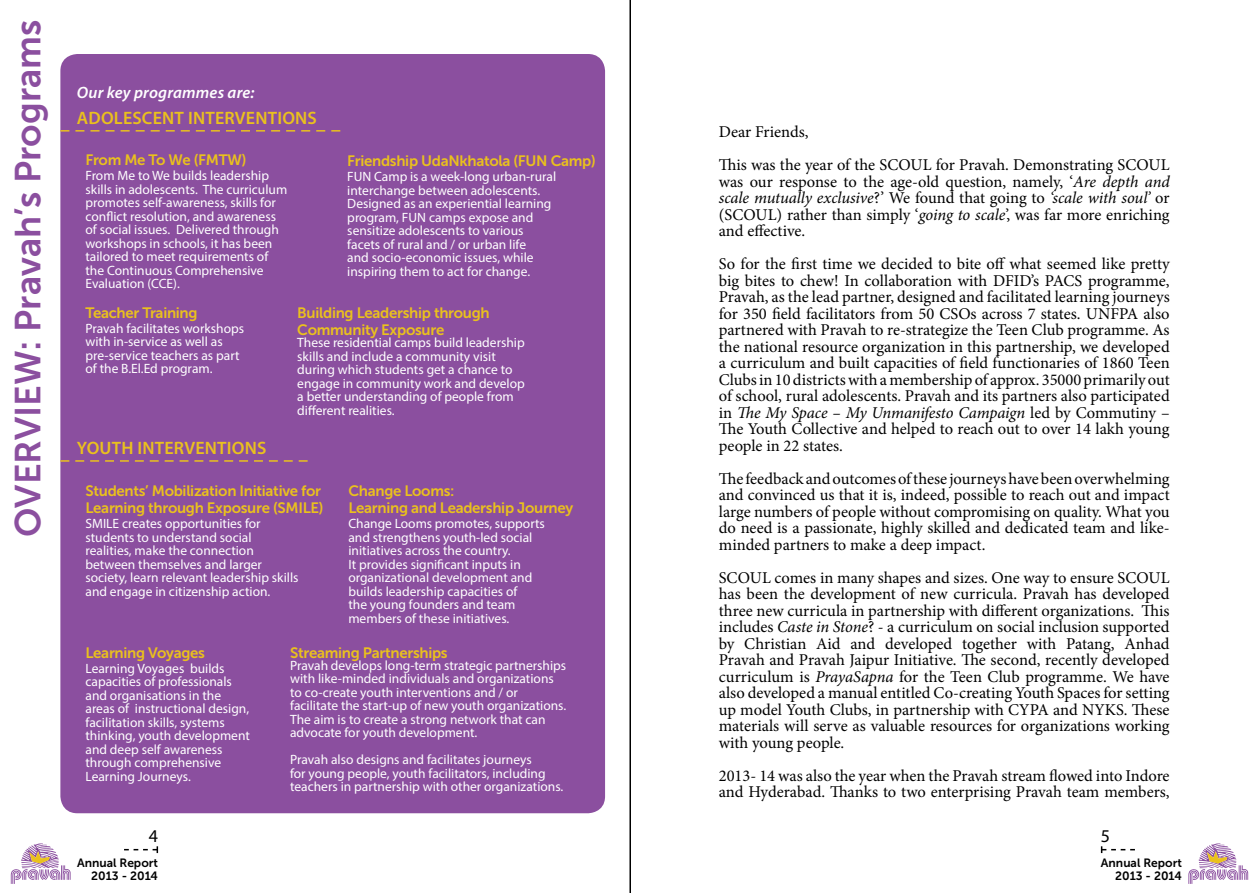
<style>
.page{position:relative;width:1259px;height:893px;background:#fff}
.page>*{position:absolute;margin:0;border:0;box-sizing:border-box;transform-origin:0 0}
.t1{font:36px "Museo Sans 700";color:#8b4f9f}
.t2{font:600 18px "Myriad Pro";letter-spacing:.01em;color:#eac11d}
.t3{font:18px "Myriad Pro";color:#000}
.t4{font:16.5px/16.5px "Minion Pro";color:#000;text-align:justify}
.t5{font:italic 600 16.5px "Myriad Pro";letter-spacing:.01em;color:#fff}
.t6{font:15px/16.6px "Museo Sans 700";letter-spacing:-.02em;color:#eac11d}
.t7{font:13.5px/13.5px "Myriad Pro";color:#fff}
.t8{font:12px/13.5px "Museo Sans 700";color:#000;text-align:right}
.s1{font-style:italic}
</style>
<div class="page">
<div style="left:60px;top:54px;width:545px;height:759px;background:#8b4f9f;border-radius:17px"></div>
<svg style="left:60px;top:130px;width:280px;height:2px"></svg>
<svg style="left:60px;top:460px;width:248px;height:2px"></svg>
<svg style="left:124px;top:846px;width:34px;height:7px"></svg>
<svg style="left:1101px;top:846px;width:34px;height:7px"></svg>
<svg style="left:1188px;top:843px;width:60px;height:41px"></svg>
<svg style="left:11px;top:843px;width:60px;height:41px"></svg>
<hr style="left:629px;top:0;width:2px;height:893px;background:#000">
<h1 class="t1" style="left:8px;top:537px;width:519px;rotate:-90deg">OVERVIEW: Pravah’s Programs</h1>
<p class="t5" style="left:77px;top:82px;width:179px">Our key programmes are:</p>
<p class="t2" style="left:77px;top:106px;width:241px">ADOLESCENT INTERVENTIONS</p>
<p class="t6" style="left:85px;top:151px;width:162px">From Me To We (FMTW)</p>
<p class="t7" style="left:85px;top:169px;width:203px">From Me to We builds leadership skills in adolescents. The curriculum promotes self-awareness, skills for conflict resolution, and awareness of social issues. Delivered through workshops in schools, it has been tailored to meet requirements of the Continuous Comprehensive<br>Evaluation (CCE).</p>
<p class="t6" style="left:347px;top:152px;width:250px">Friendship UdaNkhatola (FUN Camp)</p>
<p class="t7" style="left:347px;top:170px;width:210px">FUN Camp is a week-long urban-rural interchange between adolescents.<br>Designed as an experiential learning program, FUN camps expose and sensitize adolescents to various facets of rural and / or urban life<br>and socio-economic issues, while inspiring them to act for change.</p>
<p class="t6" style="left:85px;top:305px;width:114px">Teacher Training</p>
<p class="t7" style="left:85px;top:321px;width:160px">Pravah facilitates workshops with in-service as well as pre-service teachers as part of the B.El.Ed program.</p>
<p class="t2" style="left:77px;top:436px;width:191px">YOUTH INTERVENTIONS</p>
<p class="t6" style="left:297px;top:305px;width:194px">Building Leadership through<br>Community Exposure</p>
<p class="t7" style="left:297px;top:336px;width:229px">These residential camps build leadership skills and include a community visit during which students get a chance to engage in community work and develop a better understanding of people from different realities.</p>
<p class="t6" style="left:85px;top:482px;width:239px">Students’ Mobilization Initiative for<br>Learning through Exposure (SMILE)</p>
<p class="t7" style="left:85px;top:517px;width:215px">SMILE creates opportunities for students to understand social realities, make the connection between themselves and larger society, learn relevant leadership skills and engage in citizenship action.</p>
<p class="t6" style="left:348px;top:482px;width:226px">Change Looms:<br>Learning and Leadership Journey</p>
<p class="t7" style="left:348px;top:517px;width:198px">Change Looms promotes, supports and strengthens youth-led social initiatives across the country.<br>It provides significant inputs in organizational development and builds leadership capacities of<br>the young founders and team members of these initiatives.</p>
<p class="t6" style="left:85px;top:645px;width:121px">Learning Voyages</p>
<p class="t7" style="left:85px;top:661px;width:166px">Learning Voyages builds capacities of professionals and organisations in the areas of instructional design, facilitation skills, systems thinking, youth development and deep self awareness through comprehensive<br>Learning Journeys.</p>
<p class="t6" style="left:290px;top:644px;width:159px">Streaming Partnerships</p>
<p class="t7" style="left:290px;top:658px;width:278px">Pravah develops long-term strategic partnerships with like-minded individuals and organizations to co-create youth interventions and / or facilitate the start-up of new youth organizations.<br>The aim is to create a strong network that can advocate for youth development.</p>
<p class="t7" style="left:290px;top:753px;width:275px">Pravah also designs and facilitates journeys<br>for young people, youth facilitators, including teachers in partnership with other organizations.</p>
<p class="t4" style="left:719px;top:115px;width:452px;line-height:33px">Dear Friends,<br>This was the year of the SCOUL for Pravah. Demonstrating SCOUL</p>
<p class="t4" style="left:719px;top:173px;width:452px">was our response to the age-old question, namely, ‘<span class="s1">Are depth and scale mutually exclusive</span>?’ We found that going to <span class="s1">‘scale with soul’</span> or (SCOUL) rather than simply ‘<span class="s1">going to scale</span>’, was far more enriching and effective.</p>
<p class="t4" style="left:719px;top:256px;width:452px">So for the first time we decided to bite off what seemed like pretty big bites to chew! In collaboration with DFID’s PACS programme, Pravah, as the lead partner, designed and facilitated learning journeys for 350 field facilitators from 50 CSOs across 7 states. UNFPA also partnered with Pravah to re-strategize the Teen Club programme. As the national resource organization in this partnership, we developed a curriculum and built capacities of field functionaries of 1860 Teen Clubs in 10 districts with a membership of approx. 35000 primarily out of school, rural adolescents. Pravah and its partners also participated in <span class="s1">The My Space – My Unmanifesto Campaign</span> led by Commutiny – The Youth Collective and helped to reach out to over 14 lakh young people in 22 states.</p>
<p class="t4" style="left:719px;top:470px;width:452px">The feedback and outcomes of these journeys have been overwhelming and convinced us that it is, indeed, possible to reach out and impact large numbers of people without compromising on quality. What you do need is a passionate, highly skilled and dedicated team and like&shy;minded partners to make a deep impact.</p>
<p class="t4" style="left:719px;top:569px;width:452px">SCOUL comes in many shapes and sizes. One way to ensure SCOUL has been the development of new curricula. Pravah has developed three new curricula in partnership with different organizations. This includes <span class="s1">Caste in Stone</span>? - a curriculum on social inclusion supported by Christian Aid and developed together with Patang, Anhad Pravah and Pravah Jaipur Initiative. The second, recently developed curriculum is <span class="s1">PrayaSapna</span> for the Teen Club programme. We have also developed a manual entitled Co-creating Youth Spaces for setting up model Youth Clubs, in partnership with CYPA and NYKS. These materials will serve as valuable resources for organizations working with young people.</p>
<p class="t4" style="left:719px;top:767px;width:452px">2013- 14 was also the year when the Pravah stream flowed into Indore and Hyderabad. Thanks to two enterprising Pravah team members,</p>
<p class="t3" style="left:149px;top:825px;width:11px">4</p>
<p class="t3" style="left:1101px;top:825px;width:11px">5</p>
<p class="t8" style="left:77px;top:856px;width:82px">Annual Report<br>2013 - 2014</p>
<p class="t8" style="left:1101px;top:856px;width:82px">Annual Report<br>2013 - 2014</p>
</div>
